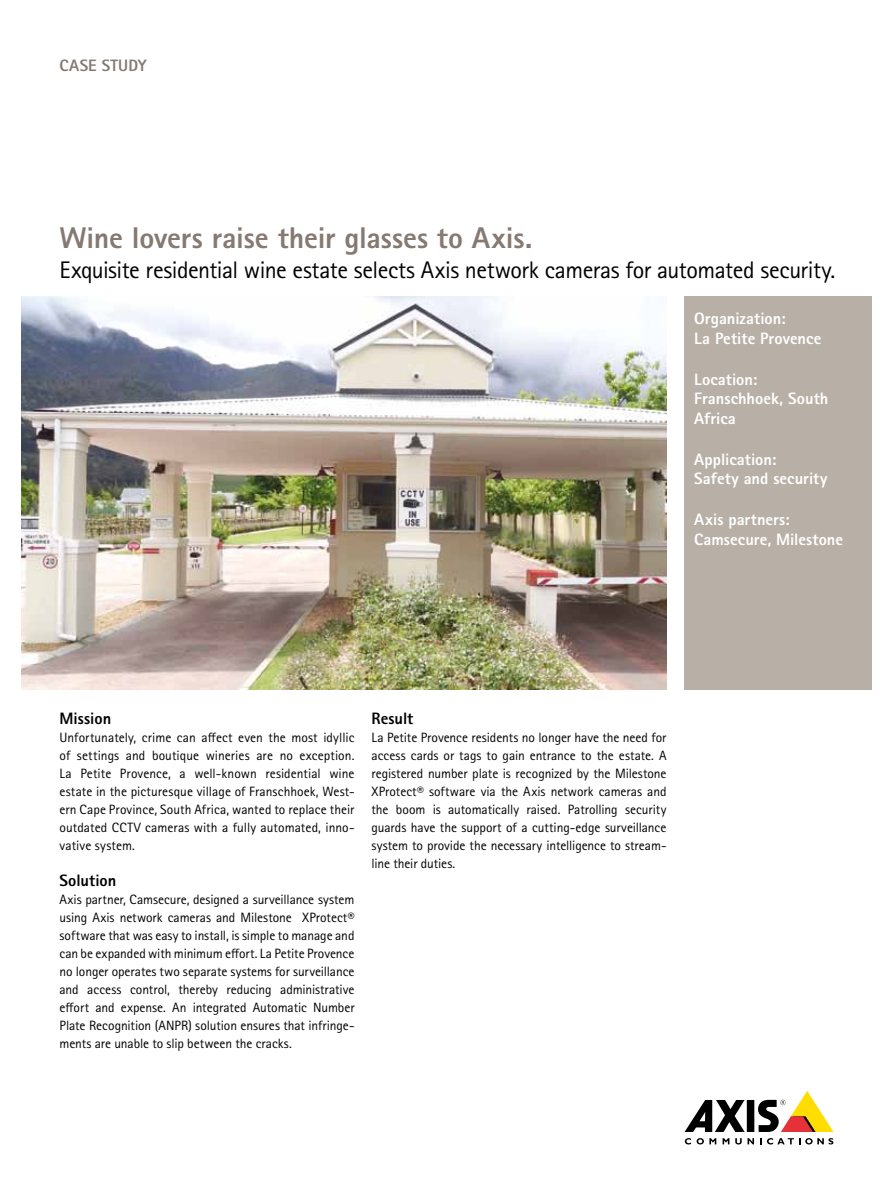
<style>
.page{position:relative;width:893px;height:1191px;background:#fff}
.page>*{position:absolute;margin:0;border:0;box-sizing:border-box;transform-origin:0 0}
.t1{font:800 30px "Rotis Sans Serif Pro";letter-spacing:-.005em;color:#857971}
.t2{font:24px "Rotis Sans Serif Pro";letter-spacing:-.02em;color:#000}
.t3{font:800 16.5px/19.5px "Rotis Sans Serif Pro";color:#fff}
.t4{font:800 16.5px "Rotis Sans Serif Pro";color:#000}
.t5{font:800 16.5px "Rotis Sans Serif Pro";letter-spacing:.01em;color:#857971}
.t6{font:13.5px/18px "Rotis Sans Serif Pro";letter-spacing:-.005em;color:#000;text-align:justify}
</style>
<div class="page">
<div style="left:747px;top:1100px;width:7px;height:32px;background:#000"></div>
<svg style="left:685px;top:1100px;width:60px;height:32px"></svg>
<svg style="left:758px;top:1091px;width:75px;height:41px"></svg>
<svg style="left:685px;top:1138px;width:6px;height:6px"></svg>
<svg style="left:697px;top:1138px;width:19px;height:6px"></svg>
<svg style="left:723px;top:1138px;width:6px;height:6px"></svg>
<svg style="left:735px;top:1138px;width:19px;height:6px"></svg>
<svg style="left:760px;top:1138px;width:73px;height:6px"></svg>
<div style="left:684px;top:296px;width:188px;height:393px;background:#b8afa6"></div>
<img style="left:21px;top:296px;width:645px;height:393px">
<p class="t5" style="left:60px;top:55px;width:89px">CASE STUDY</p>
<h1 class="t1" style="left:60px;top:219px;width:474px">Wine lovers raise their glasses to Axis.</h1>
<h2 class="t2" style="left:60px;top:256px;width:777px">Exquisite residential wine estate selects Axis network cameras for automated security.</h2>
<p class="t3" style="left:694px;top:308px;width:129px">Organization:<br>La Petite Provence</p>
<p class="t3" style="left:694px;top:369px;width:136px">Location:<br>Franschhoek, South<br>Africa</p>
<p class="t3" style="left:694px;top:449px;width:135px">Application:<br>Safety and security</p>
<p class="t3" style="left:694px;top:510px;width:150px">Axis partners:<br>Camsecure, Milestone</p>
<p class="t4" style="left:60px;top:707px;width:53px">Mission</p>
<p class="t6" style="left:60px;top:728px;width:296px">Unfortunately, crime can affect even the most idyllic of settings and boutique wineries are no exception.<br>La Petite Provence, a well-known residential wine estate in the picturesque village of Franschhoek, West&shy;ern Cape Province, South Africa, wanted to replace their outdated CCTV cameras with a fully automated, inno&shy;vative system.</p>
<p class="t4" style="left:60px;top:869px;width:58px">Solution</p>
<p class="t6" style="left:60px;top:890px;width:297px">Axis partner, Camsecure, designed a surveillance system using Axis network cameras and Milestone XProtect® software that was easy to install, is simple to manage and can be expanded with minimum effort. La Petite Provence no longer operates two separate systems for surveillance and access control, thereby reducing administrative effort and expense. An integrated Automatic Number Plate Recognition (ANPR) solution ensures that infringe&shy;ments are unable to slip between the cracks.</p>
<p class="t4" style="left:372px;top:707px;width:43px">Result</p>
<p class="t6" style="left:372px;top:728px;width:296px">La Petite Provence residents no longer have the need for access cards or tags to gain entrance to the estate. A registered number plate is recognized by the Milestone XProtect® software via the Axis network cameras and the boom is automatically raised. Patrolling security guards have the support of a cutting-edge surveillance system to provide the necessary intelligence to stream&shy;line their duties.</p>
</div>
